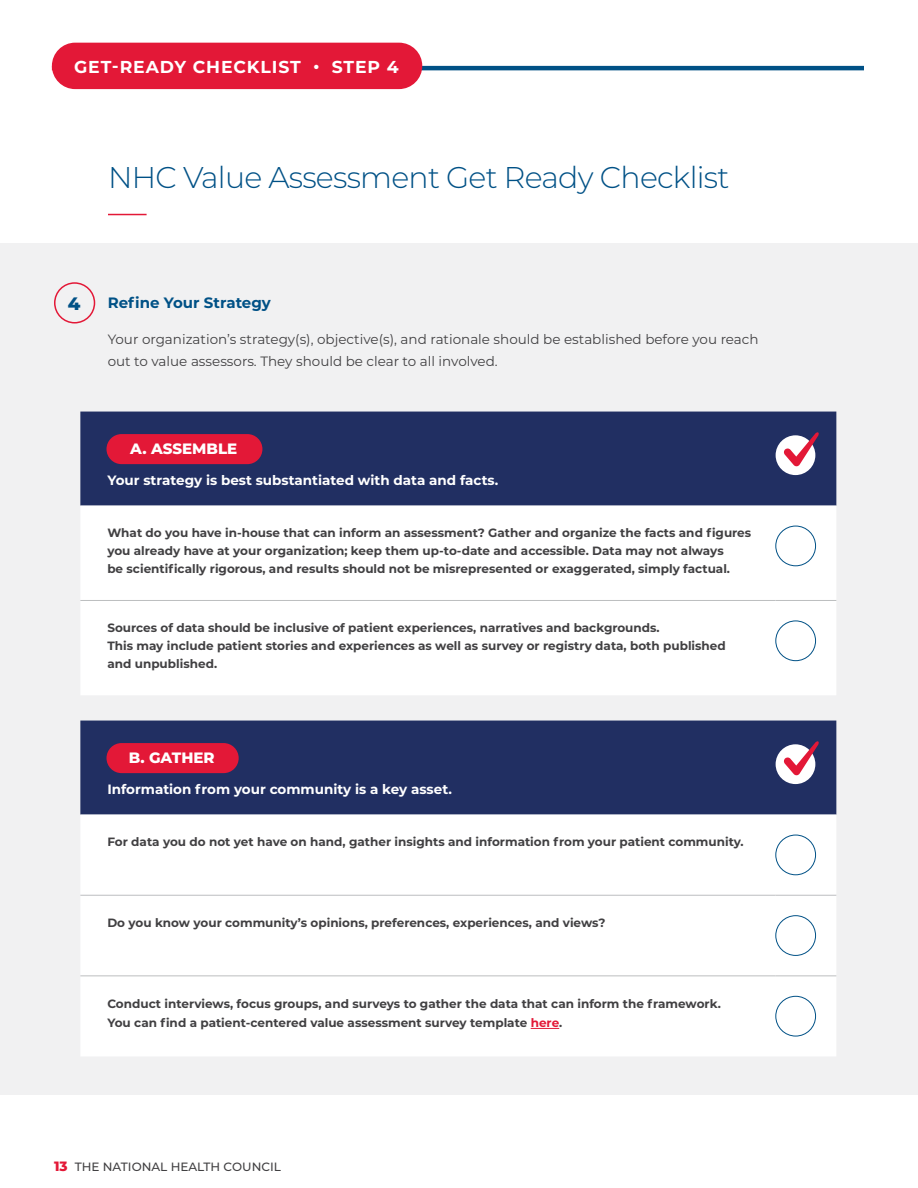
<style>
.page{position:relative;width:918px;height:1188px;background:#fff}
.page>*{position:absolute;margin:0;border:0;box-sizing:border-box;transform-origin:0 0}
.t1{font:300 30px "Montserrat";letter-spacing:-.025em;color:#005186}
.t2{font:800 18px "Montserrat";color:#005186}
.t3{font:700 17.25px "Montserrat";letter-spacing:.05em;color:#fff}
.t4{font:700 15px "Montserrat";color:#005186}
.t5{font:800 15px "Montserrat";color:#fff}
.t6{font:13.5px/22.5px "Montserrat";color:#414042}
.t7{font:700 13.5px "Montserrat";color:#fff}
.t8{font:700 12px/18px "Montserrat";color:#414042}
.t9{font:500 12px "Montserrat";color:#414042}
.s1{color:#e31837}
.s2{font-weight:800;font-size:13.5px;color:#e31837}
</style>
<div class="page">
<div style="left:0;top:243px;width:918px;height:851px;background:#f1f1f2"></div>
<div style="left:80px;top:412px;width:756px;height:94px;background:#212f62"></div>
<div style="left:81px;top:506px;width:755px;height:189px;background:#fff"></div>
<hr style="left:80px;top:600px;width:696px;height:1px;background:#bcbec0">
<hr style="left:776px;top:600px;width:60px;height:1px;background:#bcbec0">
<div style="left:776px;top:435px;width:39px;height:40px;background:#fff;border-radius:50%"></div>
<div style="left:776px;top:526px;width:40px;height:40px;border:1px solid #005186;border-radius:50%"></div>
<div style="left:776px;top:621px;width:40px;height:40px;border:1px solid #005186;border-radius:50%"></div>
<div style="left:54px;top:282px;width:41px;height:42px;border:2px solid #e31837;border-radius:50%"></div>
<hr style="left:189px;top:66px;width:675px;height:4px;background:#005186">
<div style="left:52px;top:43px;width:370px;height:46px;background:#e31837;border-radius:23px"></div>
<hr style="left:108px;top:214px;width:39px;height:1px;background:#e31837">
<svg style="left:783px;top:430px;width:37px;height:36px"></svg>
<div style="left:106px;top:434px;width:156px;height:30px;background:#e31837;border-radius:15px"></div>
<div style="left:80px;top:721px;width:756px;height:94px;background:#212f62"></div>
<div style="left:80px;top:815px;width:756px;height:241px;background:#fff"></div>
<hr style="left:80px;top:895px;width:696px;height:1px;background:#bcbec0">
<hr style="left:776px;top:895px;width:60px;height:1px;background:#bcbec0">
<hr style="left:80px;top:976px;width:696px;height:1px;background:#bcbec0">
<hr style="left:776px;top:976px;width:60px;height:1px;background:#bcbec0">
<div style="left:776px;top:744px;width:39px;height:40px;background:#fff;border-radius:50%"></div>
<div style="left:776px;top:835px;width:40px;height:40px;border:1px solid #005186;border-radius:50%"></div>
<div style="left:776px;top:915px;width:40px;height:41px;border:1px solid #005186;border-radius:50%"></div>
<svg style="left:531px;top:1028px;width:28px;height:1px"></svg>
<div style="left:776px;top:996px;width:40px;height:40px;border:1px solid #005186;border-radius:50%"></div>
<svg style="left:783px;top:739px;width:37px;height:36px"></svg>
<div style="left:106px;top:743px;width:133px;height:30px;background:#e31837;border-radius:15px"></div>
<h3 class="t3" style="left:74px;top:54px;width:326px">GET-READY CHECKLIST • STEP 4</h3>
<h1 class="t1" style="left:108px;top:157px;width:623px">NHC Value Assessment Get Ready Checklist</h1>
<h2 class="t2" style="left:68px;top:291px;width:14px">4</h2>
<p class="t4" style="left:108px;top:292px;width:165px">Refine Your Strategy</p>
<p class="t6" style="left:108px;top:327px;width:652px">Your organization’s strategy(s), objective(s), and rationale should be established before you reach out to value assessors. They should be clear to all involved.</p>
<p class="t5" style="left:130px;top:438px;width:109px">A. ASSEMBLE</p>
<p class="t7" style="left:107px;top:471px;width:392px">Your strategy is best substantiated with data and facts.</p>
<p class="t8" style="left:107px;top:524px;width:645px">What do you have in-house that can inform an assessment? Gather and organize the facts and figures you already have at your organization; keep them up-to-date and accessible. Data may not always<br>be scientifically rigorous, and results should not be misrepresented or exaggerated, simply factual.</p>
<p class="t8" style="left:107px;top:618px;width:620px">Sources of data should be inclusive of patient experiences, narratives and backgrounds.<br>This may include patient stories and experiences as well as survey or registry data, both published and unpublished.</p>
<p class="t5" style="left:129px;top:747px;width:87px">B. GATHER</p>
<p class="t7" style="left:107px;top:780px;width:346px">Information from your community is a key asset.</p>
<p class="t8" style="left:107px;top:833px;width:638px">For data you do not yet have on hand, gather insights and information from your patient community.</p>
<p class="t8" style="left:107px;top:913px;width:500px">Do you know your community’s opinions, preferences, experiences, and views?</p>
<p class="t8" style="left:107px;top:993px;width:615px;line-height:19.5px">Conduct interviews, focus groups, and surveys to gather the data that can inform the framework.<br>You can find a patient-centered value assessment survey template <span class="s1">here</span>.</p>
<p class="t9" style="left:54px;top:1158px;width:228px"><span class="s2">13</span> THE NATIONAL HEALTH COUNCIL</p>
</div>
